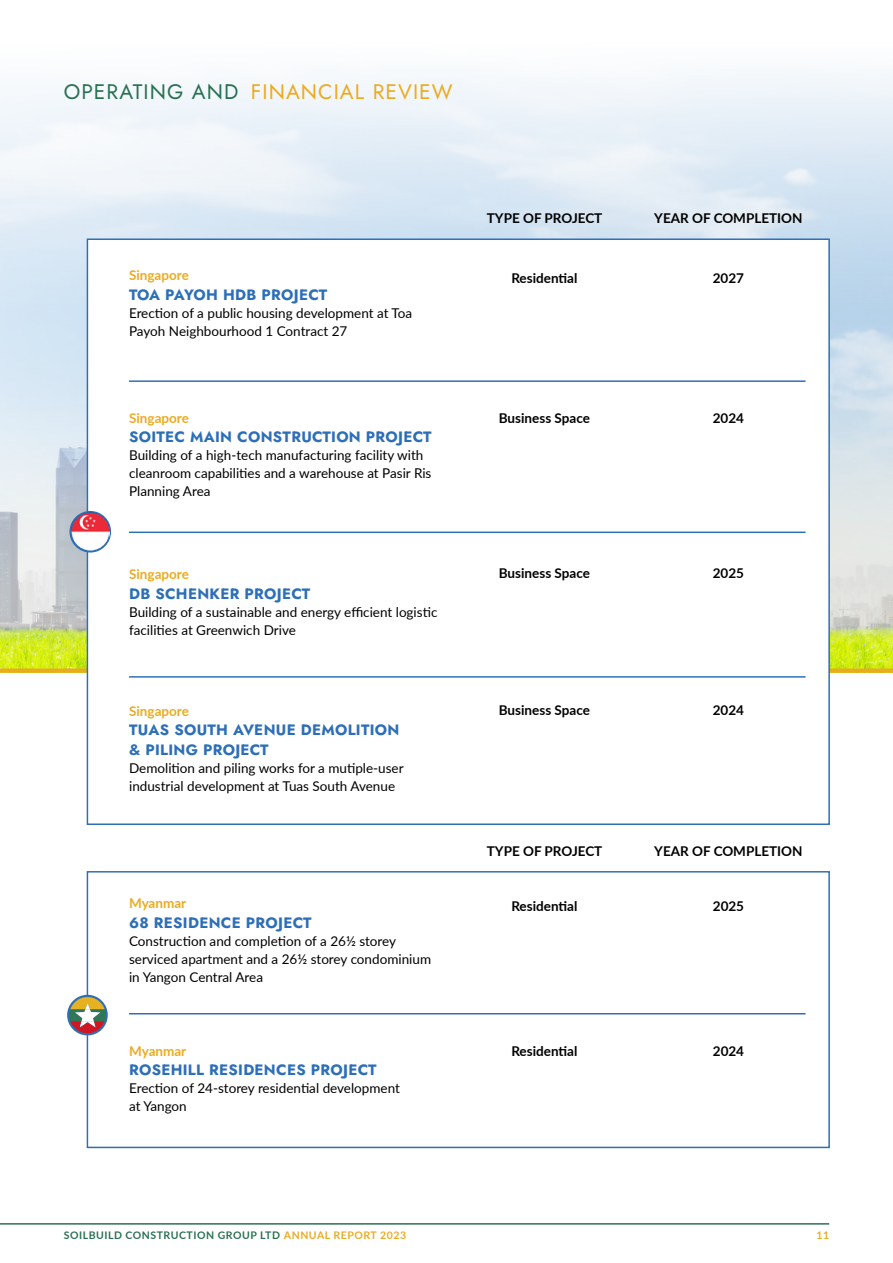
<style>
.page{position:relative;width:893px;height:1263px;background:#fff}
.page>*{position:absolute;margin:0;border:0;box-sizing:border-box;transform-origin:0 0}
.t1{font:21px "Jost";letter-spacing:.05em;color:#ebab21}
.t2{font:700 15px/19.5px "Jost";letter-spacing:.02em;color:#2d6fb7}
.t3{font:13.5px/18px "Lato";color:#000}
.t4{font:700 13.5px "Lato";color:#000}
.t5{font:700 13.5px "Lato";color:#ebab21}
.t6{font:700 10.5px "Lato";letter-spacing:.05em;color:#297152}
.t7{font:700 10.5px "Lato";color:#ebab21}
.s1{color:#297152}
.s2{color:#ebab21}
</style>
<div class="page">
<img style="left:0;top:332px;width:893px;height:276px">
<img style="left:0;top:608px;width:893px;height:60px">
<div style="left:0;top:668px;width:893px;height:5px;background:#ebab21"></div>
<svg style="left:0;top:75px;width:893px;height:257px"></svg>
<div style="left:87px;top:871px;width:743px;height:277px;background:#fff;border:1px solid #2d6fb7"></div>
<hr style="left:129px;top:1013px;width:676px;height:1px;background:#2d6fb7">
<svg style="left:67px;top:995px;width:41px;height:40px"></svg>
<div style="left:87px;top:238px;width:743px;height:587px;background:#fff;border:1px solid #2d6fb7"></div>
<hr style="left:129px;top:380px;width:676px;height:2px;background:#2d6fb7">
<hr style="left:129px;top:531px;width:676px;height:2px;background:#2d6fb7">
<hr style="left:129px;top:676px;width:676px;height:2px;background:#2d6fb7">
<svg style="left:69px;top:997px;width:37px;height:37px"></svg>
<svg style="left:69px;top:511px;width:42px;height:41px"></svg>
<img style="left:71px;top:513px;width:38px;height:38px">
<hr style="left:0;top:1223px;width:829px;height:1px;background:#297152">
<h1 class="t1" style="left:64px;top:77px;width:390px"><span class="s1">OPERATING AND</span> FINANCIAL REVIEW</h1>
<p class="t5" style="left:129px;top:265px;width:61px">Singapore</p>
<p class="t2" style="left:129px;top:285px;width:200px">TOA PAYOH HDB PROJECT</p>
<p class="t3" style="left:129px;top:303px;width:285px">Erection of a public housing development at Toa<br>Payoh Neighbourhood 1 Contract 27</p>
<p class="t5" style="left:129px;top:408px;width:61px">Singapore</p>
<p class="t2" style="left:129px;top:428px;width:304px">SOITEC MAIN CONSTRUCTION PROJECT</p>
<p class="t3" style="left:129px;top:446px;width:304px">Building of a high-tech manufacturing facility with cleanroom capabilities and a warehouse at Pasir Ris<br>Planning Area</p>
<p class="t5" style="left:129px;top:564px;width:61px">Singapore</p>
<p class="t2" style="left:129px;top:584px;width:183px">DB SCHENKER PROJECT</p>
<p class="t3" style="left:129px;top:602px;width:310px">Building of a sustainable and energy efficient logistic facilities at Greenwich Drive</p>
<p class="t5" style="left:129px;top:701px;width:61px">Singapore</p>
<p class="t2" style="left:129px;top:721px;width:272px">TUAS SOUTH AVENUE DEMOLITION &amp; PILING PROJECT</p>
<p class="t3" style="left:129px;top:758px;width:276px">Demolition and piling works for a mutiple-user industrial development at Tuas South Avenue</p>
<p class="t5" style="left:129px;top:893px;width:59px">Myanmar</p>
<p class="t2" style="left:129px;top:913px;width:184px">68 RESIDENCE PROJECT</p>
<p class="t3" style="left:129px;top:931px;width:304px">Construction and completion of a 26½ storey serviced apartment and a 26½ storey condominium in Yangon Central Area</p>
<p class="t4" style="left:487px;top:209px;width:117px">TYPE OF PROJECT</p>
<p class="t4" style="left:654px;top:209px;width:150px">YEAR OF COMPLETION</p>
<p class="t4" style="left:511px;top:268px;width:68px">Residential</p>
<p class="t4" style="left:713px;top:268px;width:33px">2027</p>
<p class="t4" style="left:499px;top:408px;width:93px">Business Space</p>
<p class="t4" style="left:713px;top:408px;width:33px">2024</p>
<p class="t4" style="left:499px;top:563px;width:93px">Business Space</p>
<p class="t4" style="left:713px;top:563px;width:33px">2025</p>
<p class="t4" style="left:499px;top:700px;width:93px">Business Space</p>
<p class="t4" style="left:713px;top:700px;width:33px">2024</p>
<p class="t4" style="left:487px;top:841px;width:117px">TYPE OF PROJECT</p>
<p class="t4" style="left:654px;top:841px;width:150px">YEAR OF COMPLETION</p>
<p class="t4" style="left:511px;top:896px;width:68px">Residential</p>
<p class="t4" style="left:713px;top:896px;width:33px">2025</p>
<p class="t4" style="left:511px;top:1041px;width:68px">Residential</p>
<p class="t5" style="left:129px;top:1041px;width:59px">Myanmar</p>
<p class="t4" style="left:713px;top:1041px;width:33px">2024</p>
<p class="t2" style="left:129px;top:1060px;width:249px">ROSEHILL RESIDENCES PROJECT</p>
<p class="t3" style="left:129px;top:1078px;width:272px">Erection of 24-storey residential development at Yangon</p>
<p class="t6" style="left:64px;top:1227px;width:344px">SOILBUILD CONSTRUCTION GROUP LTD <span class="s2">ANNUAL REPORT 2023</span></p>
<p class="t7" style="left:816px;top:1227px;width:14px">11</p>
</div>
